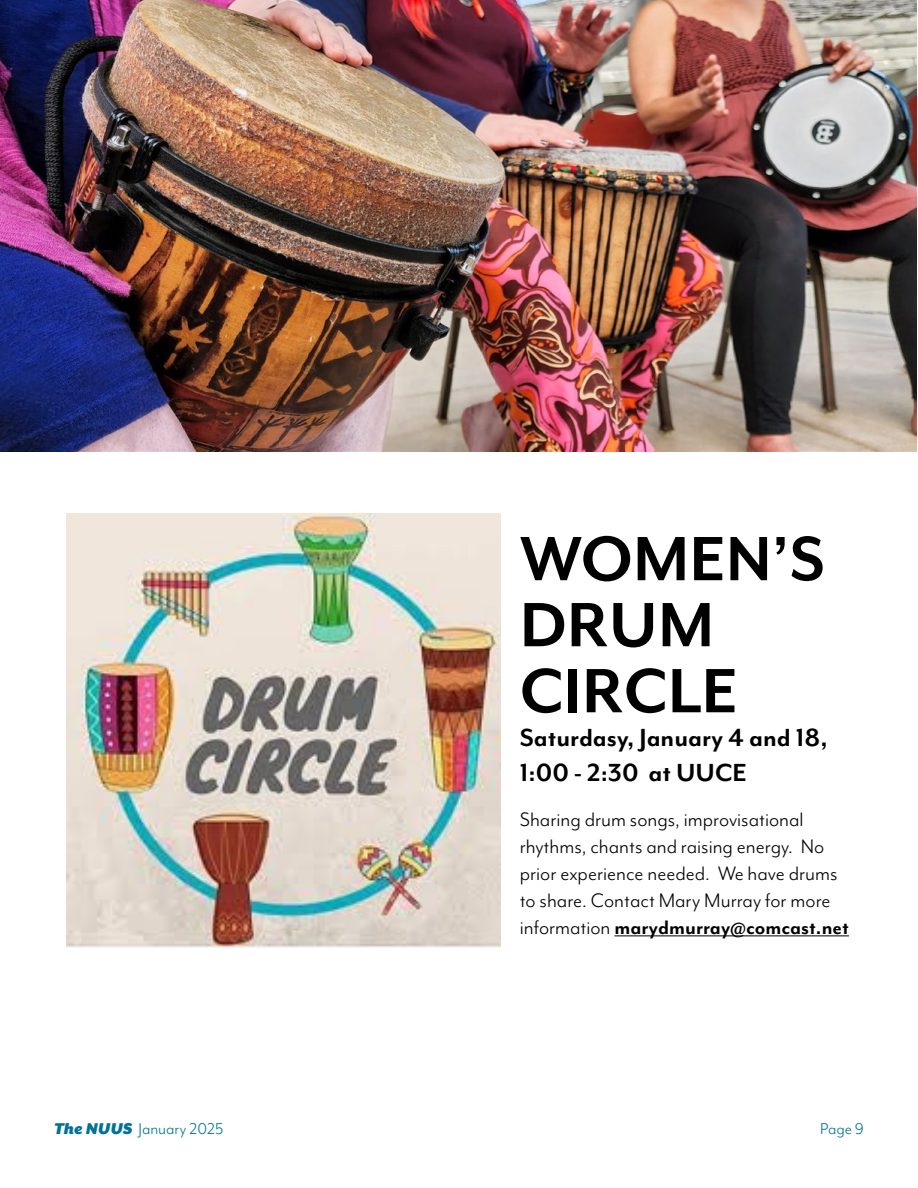
<style>
.page{position:relative;width:918px;height:1188px;background:#fff}
.page>*{position:absolute;margin:0;border:0;box-sizing:border-box;transform-origin:0 0}
.t1{font:700 72px/66px "Mr Eaves Mod OT";color:#000}
.t2{font:700 28.5px/34.2px "Mr Eaves Mod OT";color:#000}
.t3{font:22.5px/27px "Mr Eaves Mod OT";color:#000}
.t4{font:18px "Mr Eaves Mod OT";color:#007297}
.s1{font-weight:700}
.s2{font-family:"Mr Eaves XL San OT";font-weight:900;font-style:italic}
</style>
<div class="page">
<hr style="left:614px;top:936px;width:235px;height:1px;background:#000">
<img style="left:66px;top:513px;width:435px;height:434px">
<img style="left:0;top:0;width:916px;height:452px">
<h1 class="t1" style="left:520px;top:525px;width:307px">WOMEN’S<br>DRUM<br>CIRCLE</h1>
<p class="t2" style="left:520px;top:720px;width:309px">Saturdasy, January 4 and 18,<br>1:00 - 2:30 at UUCE</p>
<p class="t3" style="left:520px;top:805px;width:331px">Sharing drum songs, improvisational rhythms, chants and raising energy. No prior experience needed. We have drums to share. Contact Mary Murray for more information <span class="s1">marydmurray@comcast.net</span></p>
<p class="t4" style="left:54px;top:1119px;width:171px"><span class="s2">The NUUS</span> January 2025</p>
<p class="t4" style="left:820px;top:1119px;width:45px">Page 9</p>
</div>
